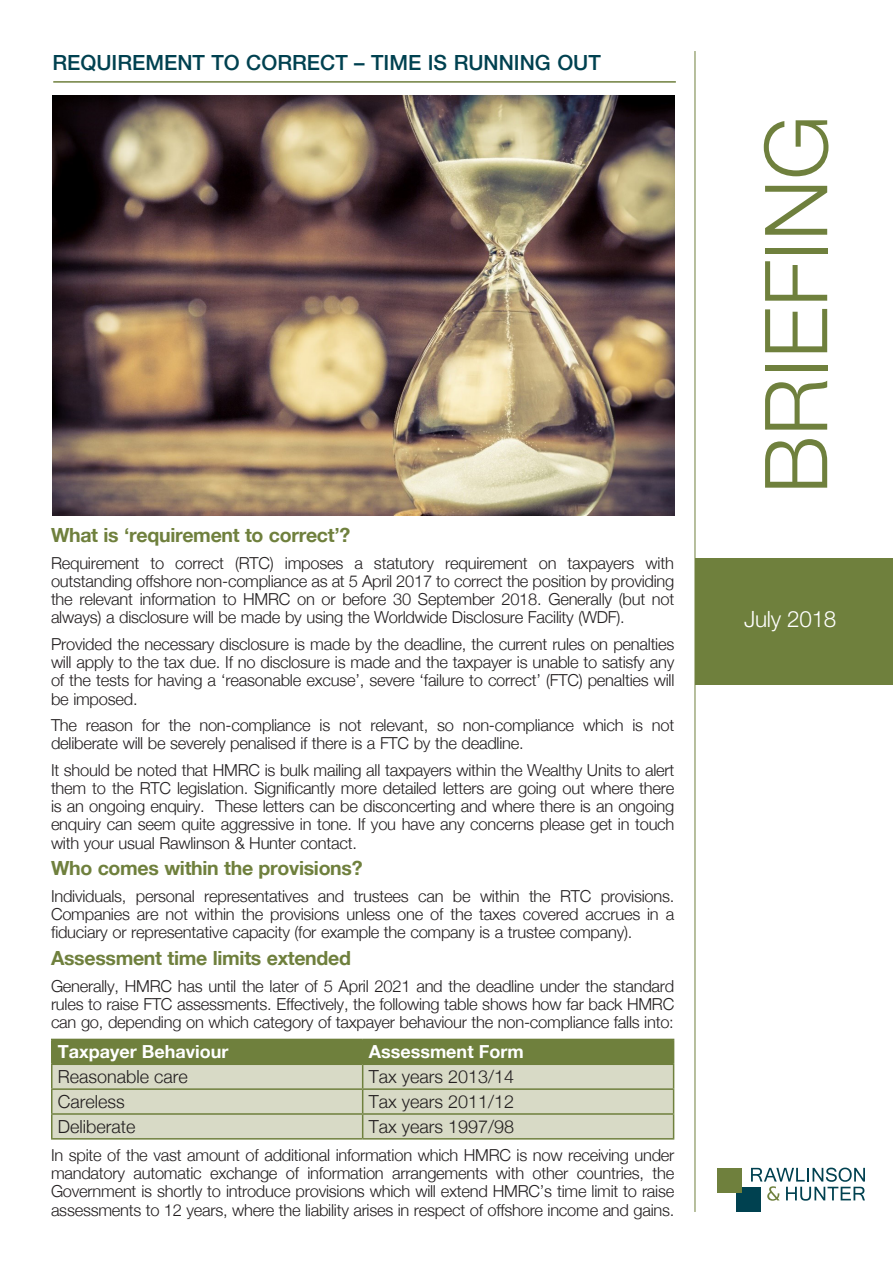
<style>
.page{position:relative;width:893px;height:1263px;background:#fff}
.page>*{position:absolute;margin:0;border:0;box-sizing:border-box;transform-origin:0 0}
.t1{font:300 87px "Helvetica Neue";color:#6f803d}
.t2{font:300 22.5px "Helvetica Neue";letter-spacing:-.015em;color:#fff}
.t3{font:500 21px "Helvetica Neue";color:#004150}
.t4{font:700 19.5px "Helvetica Neue LT";letter-spacing:-.015em;color:#6f803d}
.t5{font:300 18px "Helvetica Neue LT";color:#231f20}
.t6{font:700 18px "Helvetica Neue LT";color:#fff}
.t7{font:300 16.5px/18.1px "Helvetica Neue LT";letter-spacing:-.015em;color:#231f20;text-align:justify}
</style>
<div class="page">
<div style="left:695px;top:558px;width:198px;height:126px;background:#6f803d"></div>
<div style="left:736px;top:1187px;width:25px;height:24px;background:#004150"></div>
<div style="left:717px;top:1168px;width:25px;height:25px;background:#6f803d"></div>
<svg style="left:751px;top:1167px;width:114px;height:34px"></svg>
<hr style="left:694px;top:51px;width:1px;height:1161px;background:#6f803d">
<hr style="left:53px;top:81px;width:623px;height:2px;background:#6f803d">
<img style="left:53px;top:96px;width:621px;height:419px">
<hr style="left:51px;top:1039px;width:312px;height:1px;background:#6f803d">
<hr style="left:51px;top:1040px;width:2px;height:23px;background:#6f803d">
<hr style="left:51px;top:1063px;width:312px;height:2px;background:#6f803d">
<hr style="left:51px;top:1065px;width:2px;height:23px;background:#6f803d">
<hr style="left:51px;top:1088px;width:312px;height:2px;background:#6f803d">
<hr style="left:51px;top:1090px;width:2px;height:23px;background:#6f803d">
<hr style="left:51px;top:1113px;width:312px;height:2px;background:#6f803d">
<hr style="left:51px;top:1115px;width:2px;height:23px;background:#6f803d">
<svg style="left:52px;top:1039px;width:622px;height:99px;background:#b8bf9d"></svg>
<hr style="left:51px;top:1138px;width:312px;height:1px;background:#6f803d">
<hr style="left:363px;top:1138px;width:311px;height:1px;background:#6f803d">
<p class="t3" style="left:53px;top:50px;width:550px">REQUIREMENT TO CORRECT – TIME IS RUNNING OUT</p>
<p class="t4" style="left:51px;top:523px;width:301px">What is ‘requirement to correct’?</p>
<p class="t7" style="left:51px;top:554px;width:625px">Requirement to correct (RTC) imposes a statutory requirement on taxpayers with outstanding offshore non-compliance as at 5 April 2017 to correct the position by providing the relevant information to HMRC on or before 30 September 2018. Generally (but not always) a disclosure will be made by using the Worldwide Disclosure Facility (WDF).</p>
<p class="t7" style="left:51px;top:635px;width:625px">Provided the necessary disclosure is made by the deadline, the current rules on penalties will apply to the tax due. If no disclosure is made and the taxpayer is unable to satisfy any of the tests for having a ‘reasonable excuse’, severe ‘failure to correct’ (FTC) penalties will be imposed.</p>
<p class="t7" style="left:51px;top:716px;width:625px">The reason for the non-compliance is not relevant, so non-compliance which is not deliberate will be severely penalised if there is a FTC by the deadline.</p>
<p class="t7" style="left:51px;top:761px;width:625px">It should be noted that HMRC is bulk mailing all taxpayers within the Wealthy Units to alert them to the RTC legislation. Significantly more detailed letters are going out where there is an ongoing enquiry. These letters can be disconcerting and where there is an ongoing enquiry can seem quite aggressive in tone. If you have any concerns please get in touch with your usual Rawlinson &amp; Hunter contact.</p>
<p class="t4" style="left:51px;top:856px;width:313px">Who comes within the provisions?</p>
<p class="t7" style="left:51px;top:887px;width:625px">Individuals, personal representatives and trustees can be within the RTC provisions.<br>Companies are not within the provisions unless one of the taxes covered accrues in a fiduciary or representative capacity (for example the company is a trustee company).</p>
<p class="t4" style="left:51px;top:946px;width:302px">Assessment time limits extended</p>
<p class="t7" style="left:51px;top:976px;width:625px">Generally, HMRC has until the later of 5 April 2021 and the deadline under the standard rules to raise FTC assessments. Effectively, the following table shows how far back HMRC can go, depending on which category of taxpayer behaviour the non-compliance falls into:</p>
<p class="t6" style="left:58px;top:1041px;width:172px">Taxpayer Behaviour</p>
<p class="t6" style="left:369px;top:1041px;width:156px">Assessment Form</p>
<p class="t5" style="left:58px;top:1066px;width:132px">Reasonable care</p>
<p class="t5" style="left:369px;top:1066px;width:147px">Tax years 2013/14</p>
<p class="t5" style="left:58px;top:1090px;width:69px">Careless</p>
<p class="t5" style="left:369px;top:1090px;width:147px">Tax years 2011/12</p>
<p class="t5" style="left:58px;top:1115px;width:79px">Deliberate</p>
<p class="t5" style="left:369px;top:1115px;width:147px">Tax years 1997/98</p>
<p class="t7" style="left:51px;top:1146px;width:625px">In spite of the vast amount of additional information which HMRC is now receiving under mandatory automatic exchange of information arrangements with other countries, the Government is shortly to introduce provisions which will extend HMRC’s time limit to raise assessments to 12 years, where the liability arises in respect of offshore income and gains.</p>
<p class="t1" style="left:743px;top:494px;width:380px;rotate:-90deg">BRIEFING</p>
<p class="t2" style="left:744px;top:606px;width:94px">July 2018</p>
</div>
